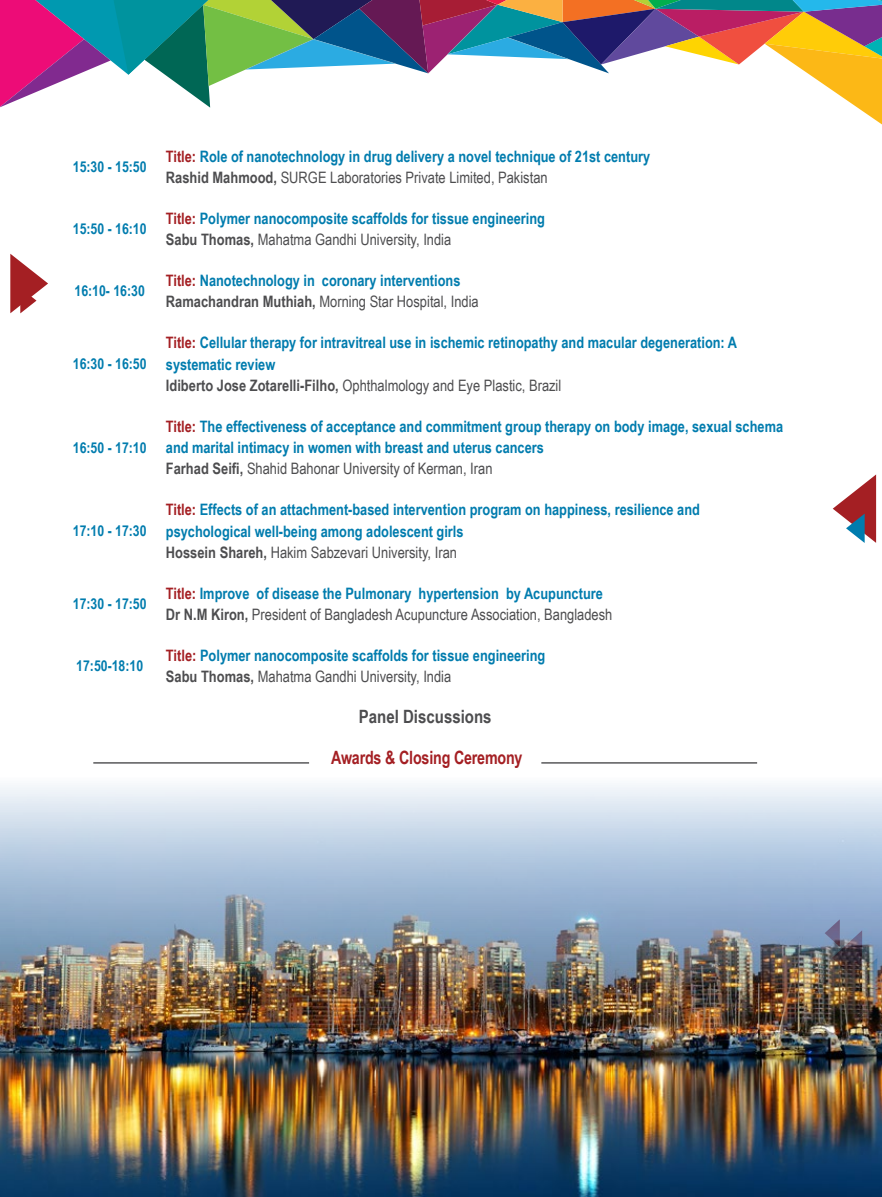
<style>
.page{position:relative;width:882px;height:1197px;background:#fff}
.page>*{position:absolute;margin:0;border:0;box-sizing:border-box;transform-origin:0 0}
.t1{font:700 18.38px "Arial Narrow";letter-spacing:-.01em;color:#a41f23;scale:.95 1}
.t2{font:700 18.38px "Arial Narrow";color:#4d4d4f}
.t3{font:700 15.75px/21.2px "Arial Narrow";color:#007cae}
.t4{font:15.75px/21px "Arial Narrow";color:#4d4d4f}
.t5{font:700 15.05px "Arial Narrow";color:#007cae}
.s1{color:#a41f23}
.s2{color:#4d4d4f}
.s3{font-weight:400;color:#4d4d4f}
.s4{font-weight:700;color:#a41f23}
.s5{font-weight:700;color:#007cae}
.s6{font-weight:700}
</style>
<div class="page">
<svg style="left:0;top:0;width:882px;height:125px"></svg>
<svg style="left:833px;top:474px;width:43px;height:69px"></svg>
<svg style="left:10px;top:254px;width:38px;height:59px"></svg>
<hr style="left:93px;top:762px;width:216px;height:2px;background:#4d4d4f">
<hr style="left:541px;top:762px;width:216px;height:2px;background:#4d4d4f">
<img style="left:0;top:785px;width:882px;height:412px">
<p class="t5" style="left:73px;top:155px;width:75px">15:30 - 15:50</p>
<p class="t3" style="left:166px;top:145px;width:486px"><span class="s1">Title:</span> Role of nanotechnology in drug delivery a novel technique of 21st century<br><span class="s2">Rashid Mahmood,</span> <span class="s3">SURGE Laboratories Private Limited, Pakistan</span></p>
<p class="t5" style="left:73px;top:217px;width:75px">15:50 - 16:10</p>
<p class="t3" style="left:166px;top:207px;width:381px"><span class="s1">Title:</span> Polymer nanocomposite scaffolds for tissue engineering<br><span class="s2">Sabu Thomas,</span> <span class="s3">Mahatma Gandhi University, India</span></p>
<p class="t5" style="left:75px;top:280px;width:72px">16:10- 16:30</p>
<p class="t3" style="left:166px;top:269px;width:314px"><span class="s1">Title:</span> Nanotechnology in coronary interventions<br><span class="s2">Ramachandran Muthiah,</span> <span class="s3">Morning Star Hospital, India</span></p>
<p class="t5" style="left:73px;top:353px;width:75px">16:30 - 16:50</p>
<p class="t5" style="left:73px;top:436px;width:75px">16:50 - 17:10</p>
<p class="t5" style="left:73px;top:520px;width:75px">17:10 - 17:30</p>
<p class="t3" style="left:166px;top:331px;width:573px"><span class="s1">Title:</span> Cellular therapy for intravitreal use in ischemic retinopathy and macular degeneration: A systematic review<br><span class="s2">Idiberto Jose Zotarelli-Filho,</span> <span class="s3">Ophthalmology and Eye Plastic, Brazil</span></p>
<p class="t3" style="left:166px;top:415px;width:619px"><span class="s1">Title:</span> The effectiveness of acceptance and commitment group therapy on body image, sexual schema and marital intimacy in women with breast and uterus cancers<br><span class="s2">Farhad Seifi,</span> <span class="s3">Shahid Bahonar University of Kerman, Iran</span></p>
<p class="t3" style="left:166px;top:498px;width:536px"><span class="s1">Title:</span> Effects of an attachment-based intervention program on happiness, resilience and psychological well-being among adolescent girls<br><span class="s2">Hossein Shareh,</span> <span class="s3">Hakim Sabzevari University, Iran</span></p>
<p class="t5" style="left:73px;top:592px;width:75px">17:30 - 17:50</p>
<p class="t4" style="left:166px;top:582px;width:448px"><span class="s4">Title:</span> <span class="s5">Improve of disease the Pulmonary hypertension by Acupuncture<br></span><span class="s6">Dr N.M Kiron,</span> President of Bangladesh Acupuncture Association, Bangladesh</p>
<p class="t5" style="left:76px;top:655px;width:68px">17:50-18:10</p>
<p class="t3" style="left:166px;top:644px;width:381px"><span class="s1">Title:</span> Polymer nanocomposite scaffolds for tissue engineering<br><span class="s2">Sabu Thomas,</span> <span class="s3">Mahatma Gandhi University, India</span></p>
<p class="t2" style="left:359px;top:703px;width:134px">Panel Discussions</p>
<p class="t1" style="left:331px;top:743px;width:203px">Awards &amp; Closing Ceremony</p>
</div>
